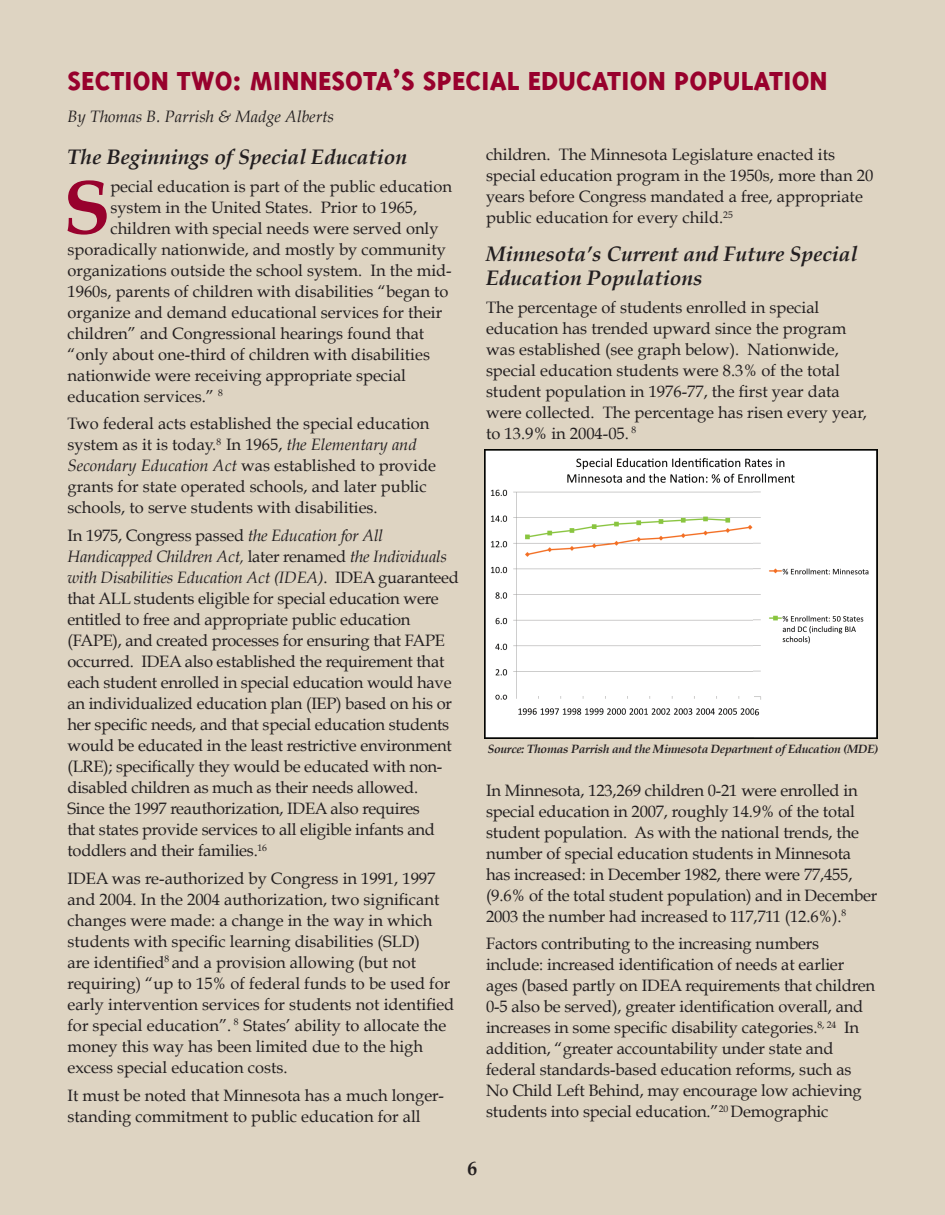
<style>
.page{position:relative;width:945px;height:1215px;background:#ded4c2}
.page>*{position:absolute;margin:0;border:0;box-sizing:border-box;transform-origin:0 0}
.t1{font:700 76.95px "Book Antiqua";color:#98012d}
._1head{font:800 30px "Triplex";color:#98012d}
._1subsub{font:italic 700 21px/24px "Book Antiqua";color:#231f20}
.PG_NO{font:700 19.5px "Book Antiqua";color:#231f20}
.t2{font:16.5px/21px "Book Antiqua";color:#231f20}
._1author{font:italic 16.5px "Book Antiqua";color:#231f20}
._1SOURCE{font:italic 700 12px "Book Antiqua";letter-spacing:-.02em;color:#231f20}
.s1{font-style:italic}
</style>
<div class="page">
<img style="left:485px;top:450px;width:393px;height:288px">
<p class="_1head" style="left:68px;top:64px;width:58px">SECTION</p>
<p class="_1head" style="left:177px;top:64px;width:652px">TWO: MINNESOTA’S SPECIAL EDUCATION POPULATION</p>
<p class="_1author" style="left:68px;top:107px;width:268px">By Thomas B. Parrish &amp; Madge Alberts</p>
<p class="_1subsub" style="left:68px;top:145px;width:341px">The Beginnings of Special Education</p>
<p class="t1" style="left:63px;top:163px;width:49px">S</p>
<p class="t2" style="left:110px;top:175px;width:343px">pecial education is part of the public education</p>
<p class="t2" style="left:110px;top:196px;width:308px">system in the United States. Prior to 1965,</p>
<p class="t2" style="left:110px;top:217px;width:330px">children with special needs were served only</p>
<p class="t2" style="left:68px;top:238px;width:380px">sporadically nationwide, and mostly by community</p>
<p class="t2" style="left:68px;top:259px;width:386px">organizations outside the school system. In the mid-</p>
<p class="t2" style="left:68px;top:280px;width:383px">1960s, parents of children with disabilities “began to</p>
<p class="t2" style="left:68px;top:301px;width:376px">organize and demand educational services for their</p>
<p class="t2" style="left:68px;top:322px;width:358px">children” and Congressional hearings found that</p>
<p class="t2" style="left:68px;top:343px;width:364px">“only about one-third of children with disabilities</p>
<p class="t2" style="left:68px;top:364px;width:340px">nationwide were receiving appropriate special</p>
<p class="t2" style="left:68px;top:385px;width:157px">education services.” <sup>8</sup></p>
<p class="t2" style="left:68px;top:413px;width:370px">Two federal acts established the special education system as it is today.<sup>8</sup> In 1965, <span class="s1">the Elementary and Secondary Education Act</span> was established to provide grants for state operated schools, and later public schools, to serve students with disabilities.</p>
<p class="t2" style="left:68px;top:525px;width:393px">In 1975, Congress passed <span class="s1">the Education for All Handicapped Children Act,</span> later renamed <span class="s1">the Individuals with Disabilities Education Act (IDEA)</span>. IDEA guaranteed that ALL students eligible for special education were entitled to free and appropriate public education (FAPE), and created processes for ensuring that FAPE occurred. IDEA also established the requirement that each student enrolled in special education would have an individualized education plan (IEP) based on his or her specific needs, and that special education students would be educated in the least restrictive environment (LRE); specifically they would be educated with non&shy;disabled children as much as their needs allowed.<br>Since the 1997 reauthorization, IDEA also requires<br>that states provide services to all eligible infants and toddlers and their families.<sup>16</sup></p>
<p class="t2" style="left:68px;top:868px;width:388px">IDEA was re-authorized by Congress in 1991, 1997 and 2004. In the 2004 authorization, two significant changes were made: a change in the way in which students with specific learning disabilities (SLD)<br>are identified<sup>8</sup> and a provision allowing (but not requiring) “up to 15% of federal funds to be used for early intervention services for students not identified for special education”. <sup>8</sup> States’ ability to allocate the money this way has been limited due to the high excess special education costs.</p>
<p class="t2" style="left:68px;top:1084px;width:378px">It must be noted that Minnesota has a much longer&shy;standing commitment to public education for all</p>
<p class="t2" style="left:486px;top:144px;width:389px">children. The Minnesota Legislature enacted its special education program in the 1950s, more than 20 years before Congress mandated a free, appropriate public education for every child.<sup>25</sup></p>
<p class="_1subsub" style="left:486px;top:242px;width:373px">Minnesota’s Current and Future Special<br>Education Populations</p>
<p class="t2" style="left:486px;top:297px;width:382px">The percentage of students enrolled in special education has trended upward since the program was established (see graph below). Nationwide, special education students were 8.3% of the total student population in 1976-77, the first year data were collected. The percentage has risen every year, to 13.9% in 2004-05. <sup>8</sup></p>
<p class="_1SOURCE" style="left:488px;top:742px;width:392px">Source: Thomas Parrish and the Minnesota Department of Education (MDE)</p>
<p class="t2" style="left:486px;top:780px;width:393px">In Minnesota, 123,269 children 0-21 were enrolled in special education in 2007, roughly 14.9% of the total student population. As with the national trends, the number of special education students in Minnesota has increased: in December 1982, there were 77,455, (9.6% of the total student population) and in December 2003 the number had increased to 117,711 (12.6%).<sup>8</sup></p>
<p class="t2" style="left:486px;top:933px;width:391px">Factors contributing to the increasing numbers include: increased identification of needs at earlier ages (based partly on IDEA requirements that children 0-5 also be served), greater identification overall, and increases in some specific disability categories.<sup>8,</sup> <sup>24</sup> In addition, “greater accountability under state and federal standards-based education reforms, such as No Child Left Behind, may encourage low achieving students into special education.”<sup>20</sup> Demographic</p>
<p class="PG_NO" style="left:468px;top:1157px;width:11px">6</p>
</div>
